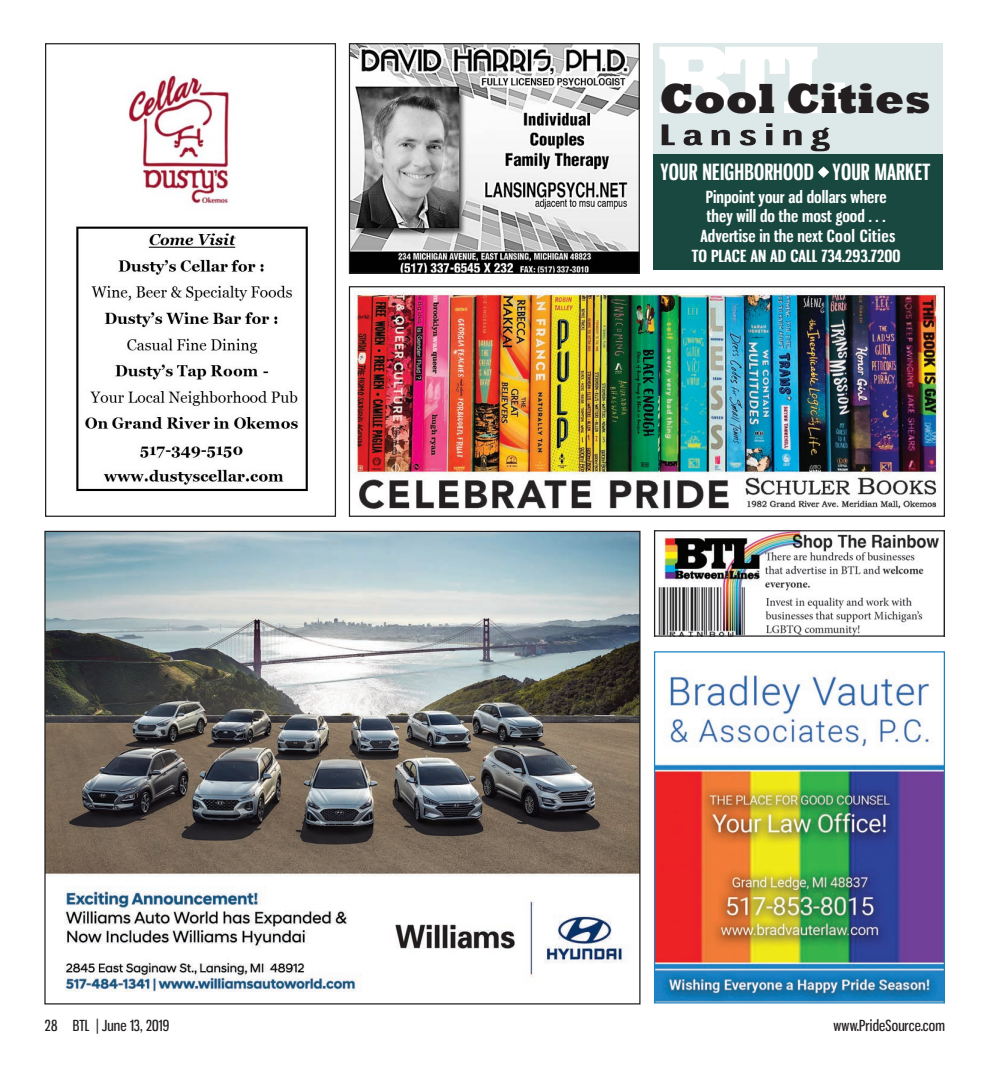
<style>
.page{position:relative;width:990px;height:1080px;background:#fff}
.page>*{position:absolute;margin:0;border:0;box-sizing:border-box;transform-origin:0 0}
.t1{font:800 42.88px "Rockwell";color:#231f20}
.t2{font:700 27.88px "Gnuolane Rg";letter-spacing:.14em;color:#231f20;scale:1.86 1}
.t3{font:700 21.88px "Gnuolane Rg";letter-spacing:.01em;color:#fff}
.t4{font:700 16.38px/19.6px "Gnuolane Rg";color:#fff;text-align:center;scale:1.09 1}
.t5{font:15px "Gnuolane Rg";letter-spacing:.01em;color:#231f20}
</style>
<div class="page">
<img style="left:351px;top:45px;width:287px;height:227px">
<div style="left:349px;top:43px;width:291px;height:231px;border:1px solid #231f20"></div>
<div style="left:653px;top:44px;width:290px;height:204px;background:#dde8e8"></div>
<div style="left:653px;top:155px;width:290px;height:115px;background:#18483f"></div>
<svg style="left:660px;top:47px;width:185px;height:66px"></svg>
<svg style="left:818px;top:166px;width:11px;height:12px"></svg>
<img style="left:46px;top:533px;width:593px;height:459px">
<img style="left:352px;top:291px;width:590px;height:219px">
<div style="left:349px;top:286px;width:596px;height:231px;border:1px solid #231f20"></div>
<img style="left:656px;top:675px;width:287px;height:326px">
<div style="left:654px;top:651px;width:291px;height:352px;border:1px solid #1982c5"></div>
<img style="left:658px;top:532px;width:281px;height:103px">
<div style="left:654px;top:530px;width:291px;height:107px;border:1px solid #231f20"></div>
<img style="left:76px;top:75px;width:232px;height:417px">
<div style="left:45px;top:43px;width:291px;height:474px;border:1px solid #231f20"></div>
<p class="t1" style="left:660px;top:74px;width:273px">Cool Cities</p>
<p class="t2" style="left:660px;top:118px;width:93px">Lansing</p>
<p class="t3" style="left:660px;top:159px;width:271px">YOUR NEIGHBORHOOD • YOUR MARKET</p>
<p class="t4" style="left:692px;top:187px;width:193px">Pinpoint your ad dollars where they will do the most good . . .<br>Advertise in the next Cool Cities<br>TO PLACE AN AD CALL 734.293.7200</p>
<p class="t5" style="left:45px;top:1016px;width:126px">28 BTL | June 13, 2019</p>
<p class="t5" style="left:834px;top:1016px;width:113px">www.PrideSource.com</p>
</div>
